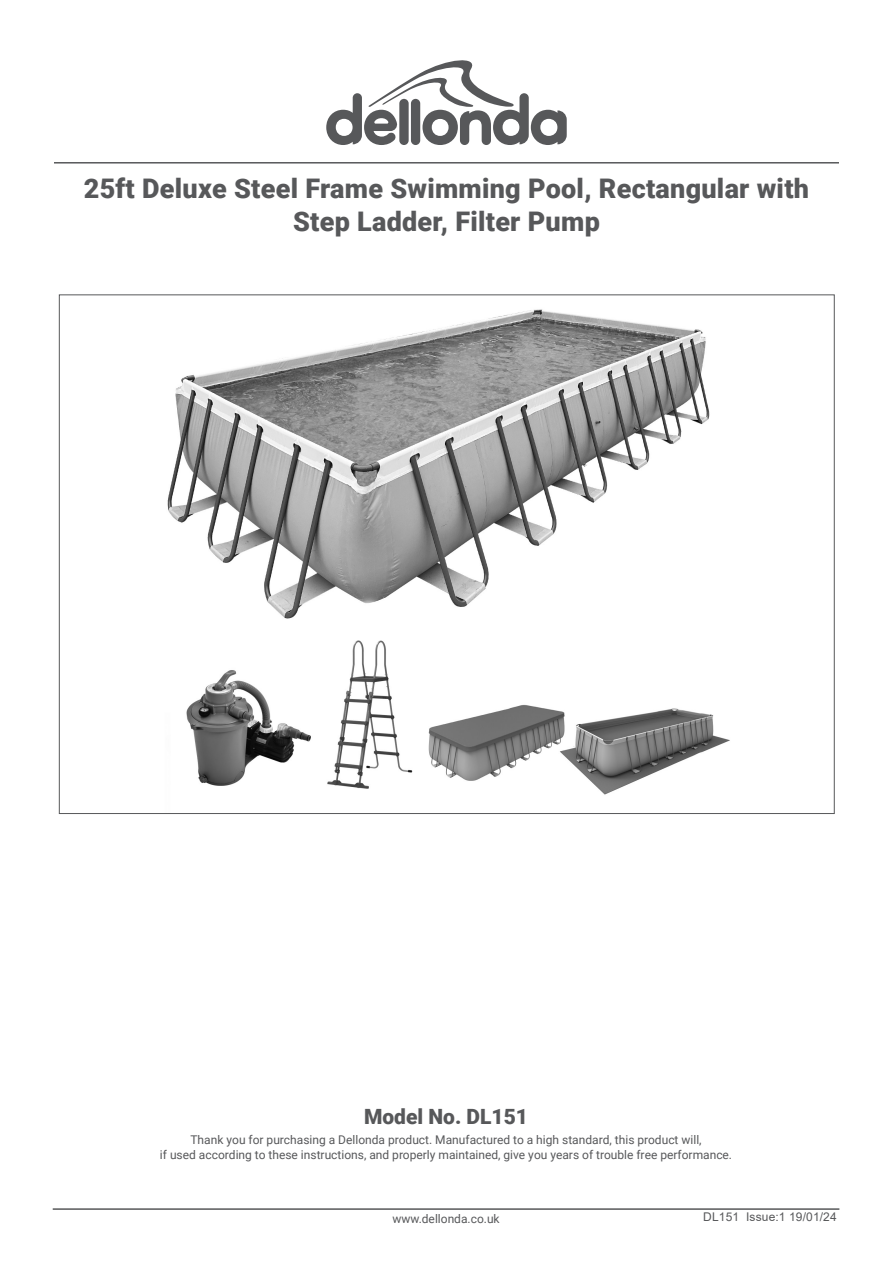
<style>
.page{position:relative;width:893px;height:1263px;background:#fff}
.page>*{position:absolute;margin:0;border:0;box-sizing:border-box;transform-origin:0 0}
.Product_Header{font:900 27px/33.8px "Roboto";letter-spacing:.01em;color:#57585a;text-align:center}
.Model_Number{font:900 21px "Roboto";color:#57585a}
.Copy__Justified{font:12px "Roboto";color:#57585a}
.Body{font:12px "Arial";letter-spacing:.01em;color:#57585a}
.Page_Footer{font:12px "Roboto";color:#57585a}
</style>
<div class="page">
<hr style="left:53px;top:1208px;width:786px;height:2px;background:#57585a">
<hr style="left:54px;top:162px;width:785px;height:2px;background:#57585a">
<svg style="left:326px;top:60px;width:241px;height:85px"></svg>
<img style="left:167px;top:309px;width:563px;height:486px">
<p class="Product_Header" style="left:84px;top:170px;width:727px">25ft Deluxe Steel Frame Swimming Pool, Rectangular with<br>Step Ladder, Filter Pump</p>
<p class="Model_Number" style="left:364px;top:1102px;width:165px">Model No. DL151</p>
<p class="Copy__Justified" style="left:190px;top:1132px;width:513px">Thank you for purchasing a Dellonda product. Manufactured to a high standard, this product will,</p>
<p class="Copy__Justified" style="left:160px;top:1147px;width:574px">if used according to these instructions, and properly maintained, give you years of trouble free performance.</p>
<p class="Page_Footer" style="left:392px;top:1210px;width:109px">www.dellonda.co.uk</p>
<p class="Body" style="left:703px;top:1208px;width:135px">DL151 Issue:1 19/01/24</p>
</div>
